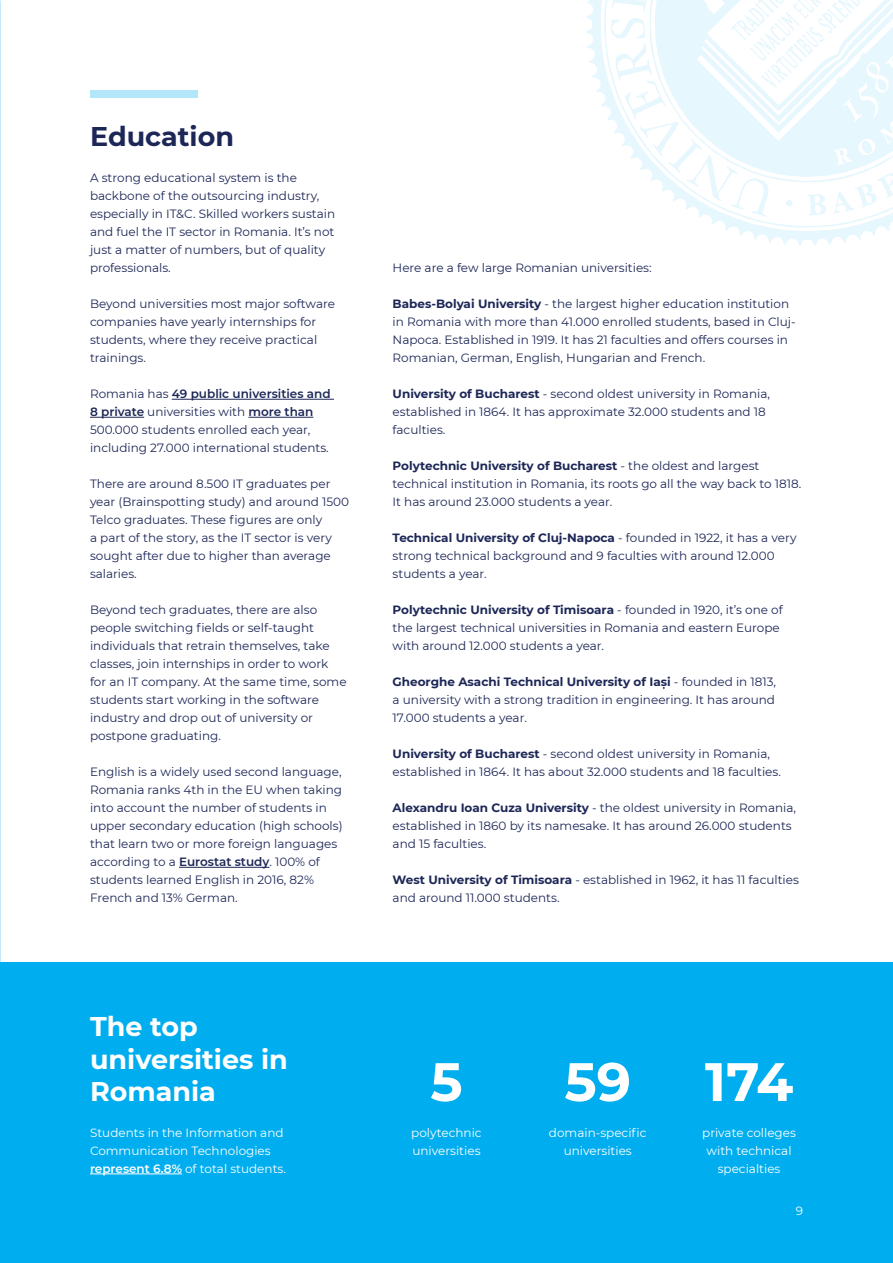
<style>
.page{position:relative;width:893px;height:1263px;background:#fff}
.page>*{position:absolute;margin:0;border:0;box-sizing:border-box;transform-origin:0 0}
.body_text{font:700 54px "Montserrat";color:#fff}
.body_text-2{font:700 27px/32.4px "Montserrat";color:#fff}
.body_text-3{font:700 27px "Montserrat";color:#1d2757}
.body_text-4{font:12px/18px "Montserrat";color:#1d2757}
.body_text-5{font:12px/18px "Montserrat";color:#fff}
.s1{font-weight:600}
.s2{font-weight:700}
</style>
<div class="page">
<div style="left:0;top:962px;width:893px;height:301px;background:#00aeef"></div>
<img style="left:0;top:0;width:1px;height:1263px">
<hr style="left:172px;top:399px;width:162px;height:1px;background:#1d2757">
<hr style="left:90px;top:417px;width:54px;height:1px;background:#1d2757">
<hr style="left:248px;top:417px;width:65px;height:1px;background:#1d2757">
<hr style="left:179px;top:867px;width:90px;height:1px;background:#1d2757">
<div style="left:90px;top:90px;width:108px;height:8px;background:#b3e6fa"></div>
<hr style="left:90px;top:1173px;width:92px;height:1px;background:#fff">
<svg style="left:586px;top:0;width:304px;height:246px"></svg>
<svg style="left:604px;top:0;width:289px;height:228px"></svg>
<svg style="left:610px;top:0;width:283px;height:217px"></svg>
<p class="body_text-3" style="left:90px;top:117px;width:146px">Education</p>
<p class="body_text-4" style="left:90px;top:169px;width:247px">A strong educational system is the backbone of the outsourcing industry, especially in IT&amp;C. Skilled workers sustain and fuel the IT sector in Romania. It’s not just a matter of numbers, but of quality professionals.</p>
<p class="body_text-4" style="left:90px;top:295px;width:246px">Beyond universities most major software companies have yearly internships for students, where they receive practical trainings.</p>
<p class="body_text-4" style="left:90px;top:385px;width:242px">Romania has <span class="s1">49 public universities and 8 private</span> universities with <span class="s1">more than </span>500.000 students enrolled each year, including 27.000 international students.</p>
<p class="body_text-4" style="left:90px;top:475px;width:261px">There are around 8.500 IT graduates per year (Brainspotting study) and around 1500<br>Telco graduates. These figures are only<br>a part of the story, as the IT sector is very sought after due to higher than average salaries.</p>
<p class="body_text-4" style="left:90px;top:601px;width:258px">Beyond tech graduates, there are also people switching fields or self-taught individuals that retrain themselves, take classes, join internships in order to work for an IT company. At the same time, some students start working in the software industry and drop out of university or postpone graduating.</p>
<p class="body_text-4" style="left:90px;top:763px;width:254px">English is a widely used second language, Romania ranks 4th in the EU when taking into account the number of students in upper secondary education (high schools) that learn two or more foreign languages according to a <span class="s1">Eurostat study</span>. 100% of students learned English in 2016, 82% French and 13% German.</p>
<p class="body_text-4" style="left:393px;top:259px;width:261px">Here are a few large Romanian universities:</p>
<p class="body_text-4" style="left:393px;top:295px;width:405px"><span class="s2">Babes-Bolyai University</span> - the largest higher education institution in Romania with more than 41.000 enrolled students, based in Cluj-Napoca. Established in 1919. It has 21 faculties and offers courses in Romanian, German, English, Hungarian and French.</p>
<p class="body_text-4" style="left:393px;top:385px;width:379px"><span class="s2">University of Bucharest</span> - second oldest university in Romania, established in 1864. It has approximate 32.000 students and 18 faculties.</p>
<p class="body_text-4" style="left:393px;top:457px;width:410px"><span class="s2">Polytechnic University of Bucharest</span> - the oldest and largest technical institution in Romania, its roots go all the way back to 1818.<br>It has around 23.000 students a year.</p>
<p class="body_text-4" style="left:393px;top:529px;width:405px"><span class="s2">Technical University of Cluj-Napoca</span> - founded in 1922, it has a very strong technical background and 9 faculties with around 12.000 students a year.</p>
<p class="body_text-4" style="left:393px;top:601px;width:392px"><span class="s2">Polytechnic University of Timisoara</span> - founded in 1920, it’s one of the largest technical universities in Romania and eastern Europe with around 12.000 students a year.</p>
<p class="body_text-4" style="left:393px;top:673px;width:385px;text-align:justify"><span class="s2">Gheorghe Asachi Technical University of Iași</span> - founded in 1813, a university with a strong tradition in engineering. It has around 17.000 students a year.</p>
<p class="body_text-4" style="left:393px;top:745px;width:390px"><span class="s2">University of Bucharest</span> - second oldest university in Romania, established in 1864. It has about 32.000 students and 18 faculties.</p>
<p class="body_text-4" style="left:393px;top:799px;width:405px"><span class="s2">Alexandru Ioan Cuza University</span> - the oldest university in Romania, established in 1860 by its namesake. It has around 26.000 students and 15 faculties.</p>
<p class="body_text-4" style="left:393px;top:871px;width:408px"><span class="s2">West University of Timisoara</span> - established in 1962, it has 11 faculties and around 11.000 students.</p>
<p class="body_text-2" style="left:90px;top:1009px;width:199px">The top universities in<br>Romania</p>
<p class="body_text-5" style="left:90px;top:1123px;width:195px">Students in the Information and<br>Communication Technologies</p>
<p class="body_text-5" style="left:90px;top:1159px;width:197px"><span class="s1">represent 6.8%</span> of total students.</p>
<p class="body_text" style="left:430px;top:1043px;width:34px">5</p>
<p class="body_text-5" style="left:411px;top:1123px;width:72px">polytechnic universities</p>
<p class="body_text" style="left:564px;top:1043px;width:68px">59</p>
<p class="body_text-5" style="left:549px;top:1123px;width:99px;text-align:center">domain-specific universities</p>
<p class="body_text" style="left:705px;top:1043px;width:90px">174</p>
<p class="body_text-5" style="left:702px;top:1123px;width:95px;text-align:center">private colleges with technical specialties</p>
<p class="body_text-5" style="left:796px;top:1201px;width:9px">9</p>
</div>
